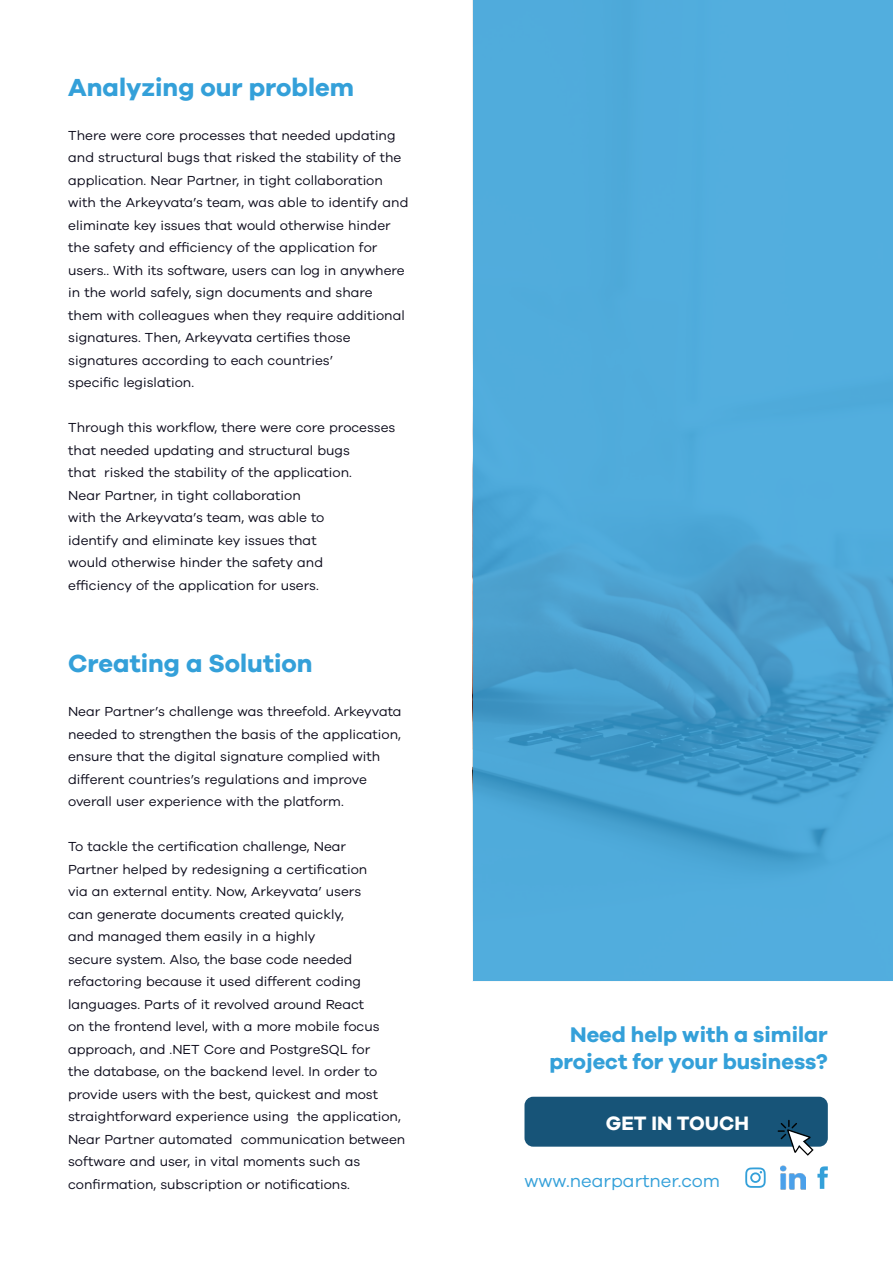
<style>
.page{position:relative;width:893px;height:1263px;background:#fff}
.page>*{position:absolute;margin:0;border:0;box-sizing:border-box;transform-origin:0 0}
.t1{font:700 25.5px "Galano Grotesque";color:#34a0d9}
.t2{font:700 21.9px/27.3px "Galano Grotesque";color:#34a0d9;text-align:right}
.t3{font:700 20.1px "Galano Grotesque";color:#fff}
.t4{font:18.15px "Galano Grotesque";color:#34a0d9}
.t5{font:13.5px/22.5px "Galano Grotesque";color:#0a0919}
</style>
<div class="page">
<svg style="left:473px;top:0;width:420px;height:981px;fill:#50acdc"></svg>
<div style="left:524px;top:1097px;width:304px;height:50px;background:#175478;border-radius:9px"></div>
<svg style="left:778px;top:1120px;width:36px;height:36px"></svg>
<svg style="left:817px;top:1166px;width:11px;height:23px"></svg>
<svg style="left:745px;top:1167px;width:21px;height:21px"></svg>
<img style="left:781px;top:1165px;width:24px;height:25px">
<p class="t1" style="left:68px;top:71px;width:287px">Analyzing our problem</p>
<p class="t5" style="left:68px;top:124px;width:342px">There were core processes that needed updating and structural bugs that risked the stability of the application. Near Partner, in tight collaboration with the Arkeyvata’s team, was able to identify and eliminate key issues that would otherwise hinder the safety and efficiency of the application for users.. With its software, users can log in anywhere in the world safely, sign documents and share them with colleagues when they require additional signatures. Then, Arkeyvata certifies those signatures according to each countries’<br>specific legislation.</p>
<p class="t5" style="left:68px;top:416px;width:329px">Through this workflow, there were core processes that needed updating and structural bugs<br>that risked the stability of the application.</p>
<p class="t5" style="left:68px;top:484px;width:258px">Near Partner, in tight collaboration with the Arkeyvata’s team, was able to identify and eliminate key issues that would otherwise hinder the safety and efficiency of the application for users.</p>
<p class="t1" style="left:68px;top:648px;width:246px">Creating a Solution</p>
<p class="t5" style="left:68px;top:700px;width:335px">Near Partner’s challenge was threefold. Arkeyvata needed to strengthen the basis of the application, ensure that the digital signature complied with different countries’s regulations and improve overall user experience with the platform.</p>
<p class="t5" style="left:68px;top:835px;width:301px">To tackle the certification challenge, Near Partner helped by redesigning a certification via an external entity. Now, Arkeyvata’ users can generate documents created quickly, and managed them easily in a highly</p>
<p class="t5" style="left:68px;top:948px;width:339px">secure system. Also, the base code needed refactoring because it used different coding languages. Parts of it revolved around React<br>on the frontend level, with a more mobile focus approach, and .NET Core and PostgreSQL for<br>the database, on the backend level. In order to provide users with the best, quickest and most straightforward experience using the application, Near Partner automated communication between software and user, in vital moments such as confirmation, subscription or notifications.</p>
<p class="t2" style="left:549px;top:1020px;width:280px">Need help with a similar project for your business?</p>
<p class="t3" style="left:606px;top:1110px;width:145px">GET IN TOUCH</p>
<p class="t4" style="left:524px;top:1170px;width:197px">www.nearpartner.com</p>
</div>
